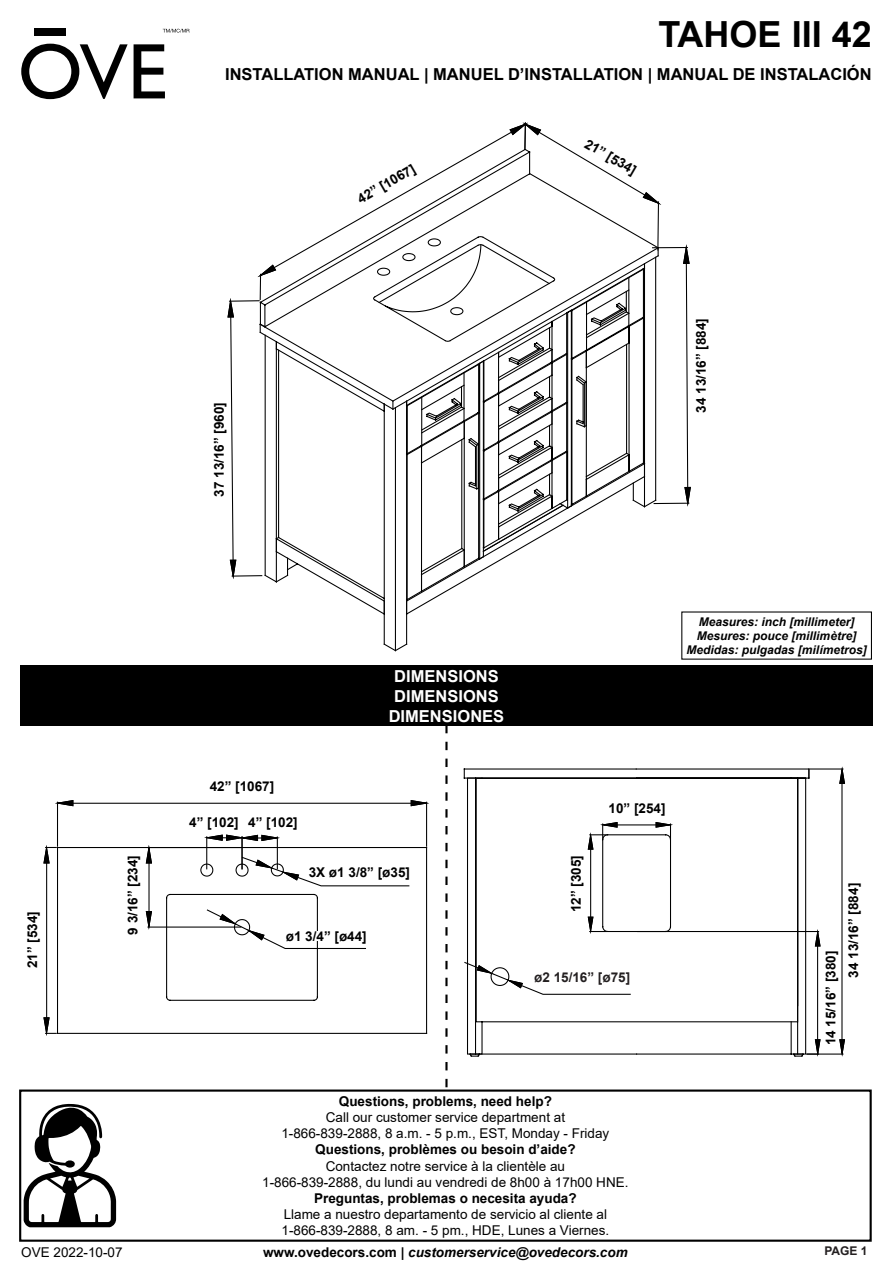
<style>
.page{position:relative;width:893px;height:1263px;background:#fff}
.page>*{position:absolute;margin:0;border:0;box-sizing:border-box;transform-origin:0 0}
.t1{font:700 36px "Arial";color:#000}
.t2{font:700 16.5px "Arial";color:#000}
.t3{font:700 16.5px "Arial";color:#fff}
.t4{font:13.5px "Arial";color:#000}
.t5{font:700 13.5px "Arial";color:#000}
.t6{font:italic 700 13.5px "Arial";color:#000}
.t7{font:700 13.5px "Arial";color:#231f20}
.t8{font:italic 700 12px "Arial";color:#000}
.t9{font:700 12px "Arial";color:#231f20}
.s1{font-style:normal}
</style>
<div class="page">
<hr style="left:57px;top:802px;width:1px;height:44px;background:#000">
<hr style="left:426px;top:802px;width:1px;height:44px;background:#000">
<hr style="left:73px;top:803px;width:338px;height:1px;background:#000">
<svg style="left:55px;top:800px;width:19px;height:7px"></svg>
<svg style="left:410px;top:800px;width:19px;height:7px"></svg>
<svg style="left:43px;top:834px;width:385px;height:202px"></svg>
<svg style="left:56px;top:863px;width:372px;height:171px"></svg>
<div style="left:309px;top:867px;width:101px;height:10px;background:#fff"></div>
<div style="left:286px;top:931px;width:81px;height:10px;background:#fff"></div>
<div style="left:128px;top:855px;width:9px;height:80px;background:#fff"></div>
<svg style="left:445px;top:726px;width:3px;height:361px"></svg>
<svg style="left:21px;top:44px;width:107px;height:55px"></svg>
<svg style="left:134px;top:44px;width:31px;height:54px"></svg>
<div style="left:34px;top:29px;width:32px;height:7px;background:#000"></div>
<svg style="left:163px;top:29px;width:26px;height:4px"></svg>
<div style="left:19px;top:1089px;width:853px;height:153px;border:2px solid #000"></div>
<svg style="left:24px;top:1104px;width:92px;height:123px"></svg>
<div style="left:20px;top:666px;width:853px;height:60px;background:#000"></div>
<hr style="left:653px;top:247px;width:34px;height:1px;background:#000">
<hr style="left:654px;top:503px;width:35px;height:1px;background:#000">
<svg style="left:682px;top:244px;width:9px;height:263px"></svg>
<svg style="left:257px;top:122px;width:407px;height:155px"></svg>
<svg style="left:385px;top:236px;width:274px;height:416px"></svg>
<hr style="left:232px;top:575px;width:30px;height:2px;background:#000">
<hr style="left:229px;top:300px;width:30px;height:2px;background:#000">
<svg style="left:227px;top:298px;width:10px;height:281px"></svg>
<svg style="left:259px;top:148px;width:387px;height:497px"></svg>
<hr style="left:807px;top:1053px;width:36px;height:1px;background:#000">
<hr style="left:810px;top:768px;width:33px;height:1px;background:#000">
<hr style="left:841px;top:783px;width:1px;height:256px;background:#000">
<svg style="left:839px;top:1038px;width:6px;height:19px"></svg>
<svg style="left:839px;top:766px;width:6px;height:18px"></svg>
<svg style="left:463px;top:769px;width:358px;height:288px"></svg>
<p class="t1" style="left:658px;top:9px;width:215px">TAHOE III 42</p>
<p class="t2" style="left:225px;top:63px;width:648px">INSTALLATION MANUAL | MANUEL D’INSTALLATION | MANUAL DE INSTALACIÓN</p>
<p class="t5" style="left:210px;top:497px;width:96px;rotate:-90deg">37 13/16” [960]</p>
<p class="t5" style="left:354px;top:192px;width:66px;rotate:-30deg">42” [1067]</p>
<p class="t5" style="left:591px;top:134px;width:59px;rotate:30deg">21” [534]</p>
<p class="t5" style="left:692px;top:413px;width:96px;rotate:-90deg">34 13/16” [884]</p>
<p class="t3" style="left:394px;top:665px;width:106px">DIMENSIONS</p>
<p class="t3" style="left:394px;top:684px;width:106px">DIMENSIONS</p>
<p class="t3" style="left:389px;top:704px;width:117px">DIMENSIONES</p>
<p class="t8" style="left:699px;top:613px;width:157px">Measures: inch [millimeter]</p>
<p class="t8" style="left:697px;top:628px;width:161px">Mesures: pouce [millimètre]</p>
<p class="t8" style="left:687px;top:642px;width:182px">Medidas: pulgadas [milímetros]</p>
<p class="t5" style="left:23px;top:968px;width:59px;rotate:-90deg">21” [534]</p>
<p class="t5" style="left:123px;top:935px;width:81px;rotate:-90deg">9 3/16” [234]</p>
<p class="t5" style="left:210px;top:776px;width:66px">42” [1067]</p>
<p class="t5" style="left:189px;top:813px;width:51px">4” [102]</p>
<p class="t5" style="left:248px;top:813px;width:51px">4” [102]</p>
<p class="t5" style="left:309px;top:863px;width:103px">3X ø1 3/8” [ø35]</p>
<p class="t5" style="left:286px;top:927px;width:83px">ø1 3/4” [ø44]</p>
<p class="t5" style="left:566px;top:912px;width:59px;rotate:-90deg">12” [305]</p>
<p class="t5" style="left:609px;top:799px;width:59px">10” [254]</p>
<p class="t7" style="left:534px;top:968px;width:98px">ø2 15/16” [ø75]</p>
<p class="t5" style="left:339px;top:1091px;width:215px">Questions, problems, need help?</p>
<p class="t4" style="left:326px;top:1108px;width:241px">Call our customer service department at</p>
<p class="t4" style="left:281px;top:1124px;width:329px">1-866-839-2888, 8 a.m. - 5 p.m., EST, Monday - Friday</p>
<p class="t5" style="left:315px;top:1140px;width:262px">Questions, problèmes ou besoin d’aide?</p>
<p class="t4" style="left:326px;top:1156px;width:241px">Contactez notre service à la clientèle au</p>
<p class="t4" style="left:262px;top:1173px;width:368px">1-866-839-2888, du lundi au vendredi de 8h00 à 17h00 HNE.</p>
<p class="t5" style="left:314px;top:1189px;width:264px">Preguntas, problemas o necesita ayuda?</p>
<p class="t4" style="left:284px;top:1205px;width:325px">Llame a nuestro departamento de servicio al cliente al</p>
<p class="t4" style="left:282px;top:1221px;width:329px">1-866-839-2888, 8 am. - 5 pm., HDE, Lunes a Viernes.</p>
<p class="t4" style="left:21px;top:1243px;width:103px">OVE 2022-10-07</p>
<p class="t6" style="left:263px;top:1243px;width:366px"><span class="s1">www.ovedecors.com |</span> customerservice@ovedecors.com</p>
<p class="t5" style="left:821px;top:1045px;width:96px;rotate:-90deg">14 15/16” [380]</p>
<p class="t5" style="left:844px;top:977px;width:96px;rotate:-90deg">34 13/16” [884]</p>
<p class="t9" style="left:824px;top:1242px;width:45px">PAGE 1</p>
</div>
